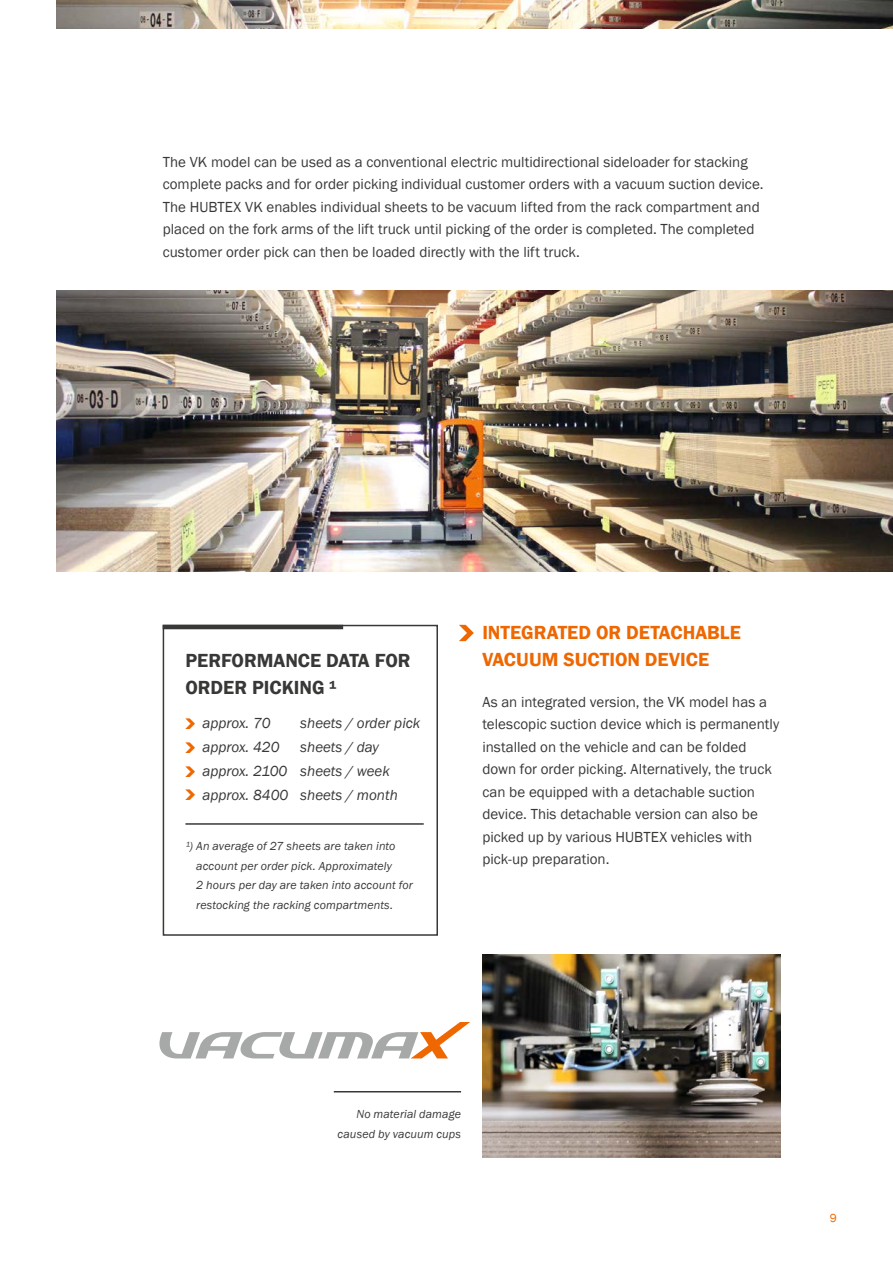
<style>
.page{position:relative;width:893px;height:1263px;background:#fff}
.page>*{position:absolute;margin:0;border:0;box-sizing:border-box;transform-origin:0 0}
.t1{font:600 19.5px/27px "Franklin Gothic";color:#ee6700}
.t2{font:600 19.5px/27px "Franklin Gothic";color:#383937}
.t3{font:15px/22.5px "Franklin Gothic";color:#383937}
.t4{font:italic 15px/23.7px "Franklin Gothic";color:#383937}
.t5{font:italic 12px/19.5px "Franklin Gothic";letter-spacing:.01em;color:#383937}
.t6{font:12px "Franklin Gothic";color:#ee6700}
</style>
<div class="page">
<img style="left:482px;top:954px;width:299px;height:203px">
<img style="left:56px;top:291px;width:837px;height:280px">
<img style="left:56px;top:0;width:837px;height:28px">
<svg style="left:159px;top:1022px;width:311px;height:36px"></svg>
<hr style="left:185px;top:823px;width:239px;height:2px;background:#383937">
<div style="left:163px;top:625px;width:275px;height:311px;border:2px solid #383937"></div>
<hr style="left:163px;top:625px;width:180px;height:4px;background:#383937">
<svg style="left:459px;top:625px;width:15px;height:16px"></svg>
<hr style="left:334px;top:1091px;width:127px;height:1px;background:#383937">
<p class="t3" style="left:163px;top:151px;width:602px">The VK model can be used as a conventional electric multidirectional sideloader for stacking complete packs and for order picking individual customer orders with a vacuum suction device.<br>The HUBTEX VK enables individual sheets to be vacuum lifted from the rack compartment and placed on the fork arms of the lift truck until picking of the order is completed. The completed customer order pick can then be loaded directly with the lift truck.</p>
<h1 class="t2" style="left:185px;top:647px;width:227px">PERFORMANCE DATA FOR<br>ORDER PICKING ¹</h1>
<p class="t4" style="left:202px;top:712px;width:70px">approx. 70</p>
<p class="t4" style="left:300px;top:712px;width:121px">sheets / order pick</p>
<p class="t4" style="left:202px;top:735px;width:79px">approx. 420</p>
<p class="t4" style="left:202px;top:735px;width:197px;text-indent:98px">sheets / day approx. 2100 sheets / week approx. 8400 sheets / month</p>
<p class="t5" style="left:196px;top:837px;width:218px;text-indent:-11px">¹) An average of 27 sheets are taken into account per order pick. Approximately<br>2 hours per day are taken into account for restocking the racking compartments.</p>
<h1 class="t1" style="left:482px;top:620px;width:260px">INTEGRATED OR DETACHABLE<br>VACUUM SUCTION DEVICE</h1>
<p class="t3" style="left:482px;top:691px;width:299px">As an integrated version, the VK model has a telescopic suction device which is permanently installed on the vehicle and can be folded down for order picking. Alternatively, the truck can be equipped with a detachable suction device. This detachable version can also be picked up by various HUBTEX vehicles with pick-up preparation.</p>
<p class="t5" style="left:338px;top:1104px;width:125px;text-align:right">No material damage caused by vacuum cups</p>
<p class="t6" style="left:830px;top:1211px;width:9px">9</p>
</div>
